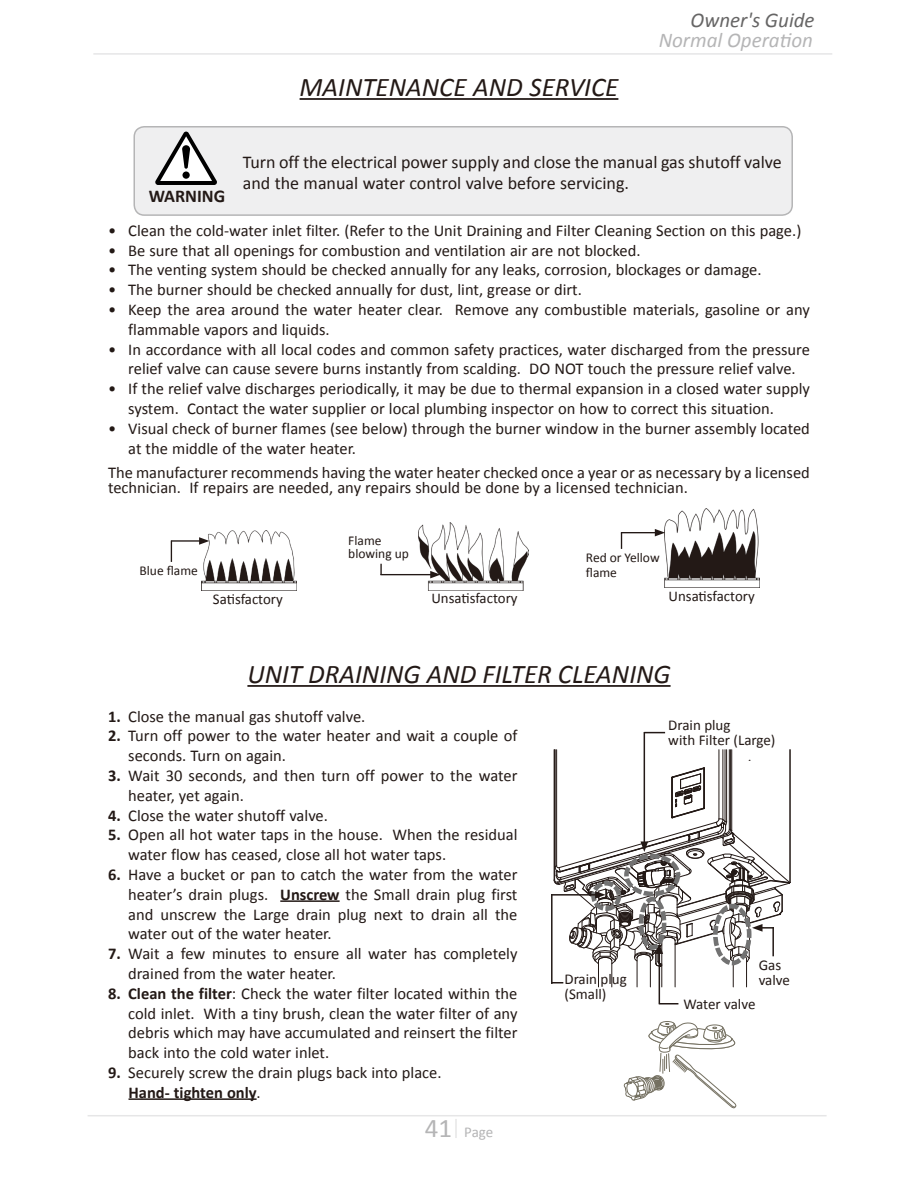
<style>
.page{position:relative;width:918px;height:1188px;background:#fff}
.page>*{position:absolute;margin:0;border:0;box-sizing:border-box;transform-origin:0 0}
.SubSubSection_Headin{font:italic 27px "Calibri";color:#231916}
.Bullet_List{font:italic 27px "Calibri";color:#231916}
.section_header{font:italic 21px "Calibri";color:#b5b5b6}
.Chapter_header{font:italic 21px "Calibri";color:#666565}
.Body_Text{font:18px/21.6px "Calibri";color:#231916}
.Body_Text-2{font:700 18px "Calibri";color:#231916}
.Indented_List{font:16.5px/19.8px "Calibri";color:#231916}
.Bullet_List-2{font:16.5px/15.3px "Calibri";color:#231916}
.Indented_List-2{font:700 16.5px "Calibri";color:#231916}
.Annotation_Text_Aria{font:15px "Calibri";color:#231916}
.t1{font:15px "Calibri";color:#b5b5b6}
.Annotation_Text_Aria-2{font:14.85px "Calibri";color:#231916}
.Annotation_Text_Aria-3{font:13.5px/13.5px "Calibri";color:#231916}
.s1{font-weight:700}
.s2{font-weight:400}
.s3{font-size:27px}
</style>
<div class="page">
<hr style="left:88px;top:1115px;width:739px;height:1px;background:#e6e6e7">
<svg style="left:455px;top:1119px;width:2px;height:19px"></svg>
<hr style="left:93px;top:53px;width:739px;height:2px;background:#e6e6e7">
<hr style="left:300px;top:98px;width:318px;height:2px;background:#231916">
<hr style="left:247px;top:685px;width:424px;height:2px;background:#231916">
<div style="left:134px;top:127px;width:658px;height:88px;background:#efeff0;border-radius:10px"></div>
<div style="left:134px;top:126px;width:659px;height:90px;border:2px solid #b5b5b6;border-radius:10px"></div>
<svg style="left:155px;top:132px;width:62px;height:53px"></svg>
<img style="left:202px;top:530px;width:94px;height:54px">
<hr style="left:171px;top:540px;width:30px;height:2px;background:#231916">
<svg style="left:199px;top:537px;width:10px;height:8px"></svg>
<svg style="left:171px;top:542px;width:1px;height:20px"></svg>
<svg style="left:380px;top:564px;width:2px;height:10px"></svg>
<img style="left:419px;top:522px;width:110px;height:68px">
<hr style="left:380px;top:574px;width:53px;height:1px;background:#231916">
<svg style="left:430px;top:571px;width:11px;height:7px"></svg>
<img style="left:665px;top:508px;width:94px;height:80px">
<hr style="left:621px;top:532px;width:36px;height:1px;background:#231916">
<svg style="left:655px;top:529px;width:10px;height:7px"></svg>
<svg style="left:621px;top:533px;width:1px;height:16px"></svg>
<hr style="left:280px;top:900px;width:60px;height:2px;background:#231916">
<hr style="left:129px;top:1098px;width:128px;height:2px;background:#231916">
<svg style="left:623px;top:1021px;width:113px;height:88px"></svg>
<hr style="left:555px;top:750px;width:1px;height:117px;background:#231916">
<hr style="left:726px;top:750px;width:1px;height:72px;background:#231916">
<hr style="left:554px;top:750px;width:1px;height:130px;background:#231916">
<hr style="left:729px;top:750px;width:1px;height:79px;background:#231916">
<hr style="left:730px;top:750px;width:1px;height:79px;background:#231916">
<hr style="left:731px;top:750px;width:1px;height:80px;background:#231916">
<hr style="left:556px;top:750px;width:1px;height:116px;background:#231916">
<hr style="left:719px;top:750px;width:1px;height:69px;background:#231916">
<hr style="left:723px;top:750px;width:1px;height:70px;background:#231916">
<hr style="left:725px;top:750px;width:1px;height:71px;background:#231916">
<hr style="left:790px;top:750px;width:1px;height:132px;background:#231916">
<hr style="left:659px;top:952px;width:1px;height:52px;background:#231916">
<svg style="left:659px;top:1003px;width:19px;height:2px"></svg>
<hr style="left:551px;top:894px;width:2px;height:90px;background:#231916">
<hr style="left:644px;top:732px;width:1px;height:112px;background:#231916">
<svg style="left:552px;top:767px;width:239px;height:220px"></svg>
<svg style="left:645px;top:732px;width:20px;height:1px"></svg>
<p class="Chapter_header" style="left:691px;top:6px;width:126px">Owner's Guide</p>
<p class="Bullet_List" style="left:300px;top:69px;width:320px">MAINTENANCE AND SERVICE</p>
<p class="section_header" style="left:659px;top:26px;width:156px">Normal Operation</p>
<p class="Body_Text-2" style="left:149px;top:185px;width:78px">WARNING</p>
<p class="Body_Text" style="left:243px;top:151px;width:541px">Turn off the electrical power supply and close the manual gas shutoff valve and the manual water control valve before servicing.</p>
<p class="Indented_List" style="left:108px;top:220px;width:695px">• Clean the cold-water inlet filter. (Refer to the Unit Draining and Filter Cleaning Section on this page.)</p>
<p class="Indented_List" style="left:108px;top:240px;width:532px">• Be sure that all openings for combustion and ventilation air are not blocked.</p>
<p class="Indented_List" style="left:108px;top:260px;width:653px">• The venting system should be checked annually for any leaks, corrosion, blockages or damage.</p>
<p class="Indented_List" style="left:108px;top:280px;width:473px">• The burner should be checked annually for dust, lint, grease or dirt.</p>
<p class="Indented_List" style="left:128px;top:300px;width:683px;text-indent:-20px">• Keep the area around the water heater clear. Remove any combustible materials, gasoline or any flammable vapors and liquids.</p>
<p class="Indented_List" style="left:108px;top:339px;width:703px;text-align:center">• In accordance with all local codes and common safety practices, water discharged from the pressure relief valve can cause severe burns instantly from scalding. DO NOT touch the pressure relief valve.</p>
<p class="Indented_List" style="left:128px;top:379px;width:683px;text-indent:-20px">• If the relief valve discharges periodically, it may be due to thermal expansion in a closed water supply system. Contact the water supplier or local plumbing inspector on how to correct this situation.</p>
<p class="Indented_List" style="left:128px;top:418px;width:683px;text-indent:-20px">• Visual check of burner flames (see below) through the burner window in the burner assembly located at the middle of the water heater.</p>
<p class="Bullet_List-2" style="left:108px;top:465px;width:703px">The manufacturer recommends having the water heater checked once a year or as necessary by a licensed technician. If repairs are needed, any repairs should be done by a licensed technician.</p>
<p class="Annotation_Text_Aria-3" style="left:140px;top:564px;width:60px">Blue flame</p>
<p class="Annotation_Text_Aria-2" style="left:213px;top:589px;width:72px">Satisfactory</p>
<p class="Annotation_Text_Aria-3" style="left:348px;top:534px;width:62px">Flame blowing up</p>
<p class="Annotation_Text_Aria-2" style="left:431px;top:588px;width:88px">Unsatisfactory</p>
<p class="Annotation_Text_Aria-3" style="left:586px;top:551px;width:75px">Red or Yellow</p>
<p class="Annotation_Text_Aria-3" style="left:586px;top:566px;width:33px">flame</p>
<p class="Annotation_Text_Aria-2" style="left:669px;top:587px;width:88px">Unsatisfactory</p>
<p class="SubSubSection_Headin" style="left:247px;top:656px;width:425px">UNIT DRAINING AND FILTER CLEANING</p>
<p class="Indented_List" style="left:108px;top:706px;width:256px"><span class="s1">1.</span> Close the manual gas shutoff valve.</p>
<p class="Indented_List" style="left:128px;top:726px;width:391px;text-indent:-20px"><span class="s1">2.</span> Turn off power to the water heater and wait a couple of seconds. Turn on again.</p>
<p class="Indented_List" style="left:128px;top:766px;width:391px;text-indent:-20px"><span class="s1">3.</span> Wait 30 seconds, and then turn off power to the water heater, yet again.</p>
<p class="Indented_List" style="left:108px;top:805px;width:219px"><span class="s1">4.</span> Close the water shutoff valve.</p>
<p class="Indented_List" style="left:128px;top:825px;width:391px;text-indent:-20px"><span class="s1">5.</span> Open all hot water taps in the house. When the residual water flow has ceased, close all hot water taps.</p>
<p class="Indented_List" style="left:128px;top:865px;width:391px;text-align:justify;text-indent:-20px"><span class="s1">6.</span> Have a bucket or pan to catch the water from the water heater’s drain plugs. <span class="s1">Unscrew</span> the Small drain plug first and unscrew the Large drain plug next to drain all the water out of the water heater.</p>
<p class="Indented_List" style="left:128px;top:944px;width:391px;text-indent:-20px"><span class="s1">7.</span> Wait a few minutes to ensure all water has completely drained from the water heater.</p>
<p class="Indented_List" style="left:128px;top:983px;width:391px;text-align:justify;text-indent:-20px"><span class="s1">8. Clean the filter</span>: Check the water filter located within the cold inlet. With a tiny brush, clean the water filter of any debris which may have accumulated and reinsert the filter back into the cold water inlet.</p>
<p class="Indented_List" style="left:108px;top:1063px;width:333px"><span class="s1">9.</span> Securely screw the drain plugs back into place.</p>
<p class="Indented_List-2" style="left:129px;top:1082px;width:131px">Hand- tighten only<span class="s2">.</span></p>
<p class="t1" style="left:425px;top:1123px;width:70px"><span class="s3">41</span> Page</p>
<p class="Annotation_Text_Aria" style="left:668px;top:715px;width:64px">Drain plug</p>
<p class="Annotation_Text_Aria" style="left:668px;top:730px;width:109px">with Filter (Large)</p>
<p class="Annotation_Text_Aria" style="left:759px;top:955px;width:24px">Gas</p>
<p class="Annotation_Text_Aria" style="left:565px;top:969px;width:64px">Drain plug</p>
<p class="Annotation_Text_Aria" style="left:759px;top:970px;width:33px">valve</p>
<p class="Annotation_Text_Aria" style="left:565px;top:984px;width:44px">(Small)</p>
<p class="Annotation_Text_Aria" style="left:683px;top:994px;width:74px">Water valve</p>
</div>
